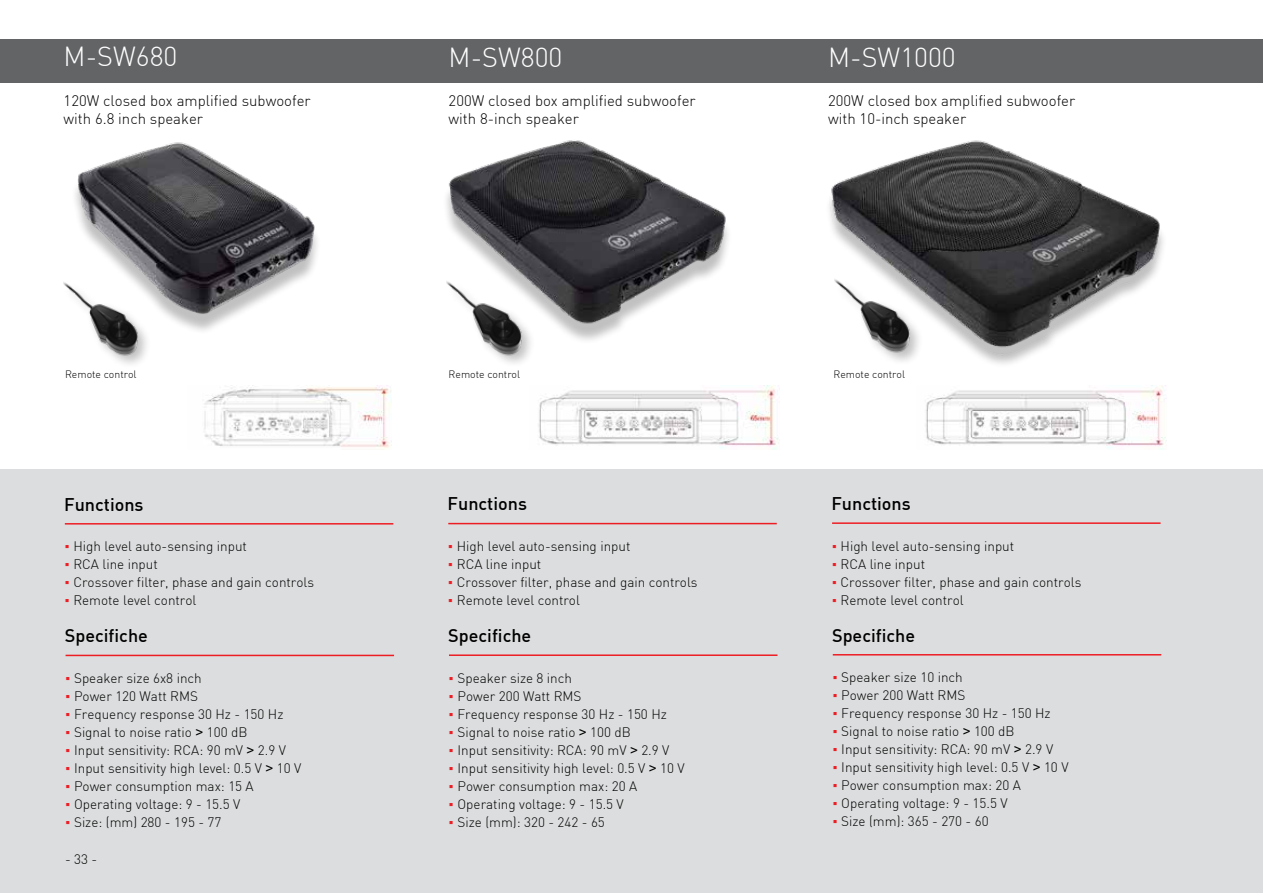
<style>
.page{position:relative;width:1263px;height:893px;background:#fff}
.page>*{position:absolute;margin:0;border:0;box-sizing:border-box;transform-origin:0 0}
.t1{font:300 27px "DIN";color:#fff}
.t2{font:500 18px "DIN";color:#000}
.t3{font:300 15px/18px "DIN";color:#000}
.t4{font:300 13.5px "DIN";color:#000}
.t5{font:300 10.5px "DIN";color:#000}
.s1{font-family:"Arial";font-weight:400;color:#ed1d24}
.s2{font-family:"Arial";font-weight:400}
</style>
<div class="page">
<div style="left:0;top:39px;width:1263px;height:43px;background:#636466"></div>
<div style="left:0;top:470px;width:1263px;height:423px;background:#dcddde"></div>
<hr style="left:65px;top:523px;width:328px;height:2px;background:#ed1d24">
<img style="left:446px;top:140px;width:282px;height:200px">
<img style="left:829px;top:140px;width:334px;height:217px">
<hr style="left:448px;top:523px;width:329px;height:1px;background:#ed1d24">
<hr style="left:832px;top:522px;width:328px;height:2px;background:#ed1d24">
<hr style="left:66px;top:655px;width:328px;height:1px;background:#ed1d24">
<hr style="left:449px;top:654px;width:328px;height:2px;background:#ed1d24">
<hr style="left:833px;top:654px;width:328px;height:1px;background:#ed1d24">
<img style="left:204px;top:386px;width:188px;height:64px">
<img style="left:538px;top:386px;width:240px;height:64px">
<img style="left:925px;top:386px;width:242px;height:64px">
<div style="left:71px;top:150px;width:251px;height:185px;background:#000;opacity:.25"></div>
<img style="left:71px;top:142px;width:251px;height:182px">
<img style="left:63px;top:276px;width:107px;height:88px">
<div style="left:446px;top:280px;width:90px;height:89px;background:#fff"></div>
<img style="left:447px;top:276px;width:106px;height:87px">
<div style="left:834px;top:278px;width:89px;height:89px;background:#fff"></div>
<img style="left:835px;top:273px;width:106px;height:88px">
<h1 class="t1" style="left:64px;top:40px;width:115px">M-SW680</h1>
<p class="t3" style="left:64px;top:91px;width:249px">120W closed box amplified subwoofer with 6.8 inch speaker</p>
<h1 class="t1" style="left:449px;top:40px;width:115px">M-SW800</h1>
<p class="t3" style="left:449px;top:92px;width:249px">200W closed box amplified subwoofer with 8-inch speaker</p>
<h1 class="t1" style="left:828px;top:40px;width:129px">M-SW1000</h1>
<p class="t3" style="left:828px;top:92px;width:249px">200W closed box amplified subwoofer with 10-inch speaker</p>
<p class="t5" style="left:65px;top:368px;width:73px">Remote control</p>
<p class="t5" style="left:449px;top:368px;width:73px">Remote control</p>
<p class="t5" style="left:833px;top:368px;width:73px">Remote control</p>
<h2 class="t2" style="left:64px;top:493px;width:81px">Functions</h2>
<h2 class="t2" style="left:448px;top:492px;width:81px">Functions</h2>
<h2 class="t2" style="left:831px;top:492px;width:81px">Functions</h2>
<p class="t4" style="left:65px;top:538px;width:184px"><span class="s1">▪</span> High level auto-sensing input</p>
<p class="t4" style="left:65px;top:556px;width:94px"><span class="s1">▪</span> RCA line input</p>
<p class="t4" style="left:65px;top:574px;width:251px"><span class="s1">▪</span> Crossover filter, phase and gain controls</p>
<p class="t4" style="left:65px;top:592px;width:133px"><span class="s1">▪</span> Remote level control</p>
<p class="t4" style="left:448px;top:538px;width:184px"><span class="s1">▪</span> High level auto-sensing input</p>
<p class="t4" style="left:448px;top:556px;width:94px"><span class="s1">▪</span> RCA line input</p>
<p class="t4" style="left:448px;top:574px;width:251px"><span class="s1">▪</span> Crossover filter, phase and gain controls</p>
<p class="t4" style="left:448px;top:592px;width:133px"><span class="s1">▪</span> Remote level control</p>
<p class="t4" style="left:832px;top:537px;width:184px"><span class="s1">▪</span> High level auto-sensing input</p>
<p class="t4" style="left:832px;top:555px;width:94px"><span class="s1">▪</span> RCA line input</p>
<p class="t4" style="left:832px;top:573px;width:251px"><span class="s1">▪</span> Crossover filter, phase and gain controls</p>
<p class="t4" style="left:832px;top:591px;width:133px"><span class="s1">▪</span> Remote level control</p>
<h2 class="t2" style="left:65px;top:624px;width:85px">Specifiche</h2>
<h2 class="t2" style="left:448px;top:624px;width:85px">Specifiche</h2>
<h2 class="t2" style="left:832px;top:624px;width:85px">Specifiche</h2>
<p class="t4" style="left:66px;top:670px;width:138px"><span class="s1">▪</span> Speaker size 6x8 inch</p>
<p class="t4" style="left:66px;top:688px;width:134px"><span class="s1">▪</span> Power 120 Watt RMS</p>
<p class="t4" style="left:66px;top:706px;width:219px"><span class="s1">▪</span> Frequency response 30 Hz - 150 Hz</p>
<p class="t4" style="left:66px;top:724px;width:183px"><span class="s1">▪</span> Signal to noise ratio <span class="s2">&gt;</span> 100 dB</p>
<p class="t4" style="left:66px;top:742px;width:222px"><span class="s1">▪</span> Input sensitivity: RCA: 90 mV <span class="s2">&gt;</span> 2.9 V</p>
<p class="t4" style="left:66px;top:760px;width:237px"><span class="s1">▪</span> Input sensitivity high level: 0.5 V <span class="s2">&gt;</span> 10 V</p>
<p class="t4" style="left:66px;top:778px;width:190px"><span class="s1">▪</span> Power consumption max: 15 A</p>
<p class="t4" style="left:66px;top:796px;width:176px"><span class="s1">▪</span> Operating voltage: 9 - 15.5 V</p>
<p class="t4" style="left:66px;top:814px;width:157px"><span class="s1">▪</span> Size: (mm) 280 - 195 - 77</p>
<p class="t4" style="left:449px;top:669px;width:125px"><span class="s1">▪</span> Speaker size 8 inch</p>
<p class="t4" style="left:449px;top:687px;width:134px"><span class="s1">▪</span> Power 200 Watt RMS</p>
<p class="t4" style="left:449px;top:705px;width:219px"><span class="s1">▪</span> Frequency response 30 Hz - 150 Hz</p>
<p class="t4" style="left:449px;top:723px;width:183px"><span class="s1">▪</span> Signal to noise ratio <span class="s2">&gt;</span> 100 dB</p>
<p class="t4" style="left:449px;top:741px;width:222px"><span class="s1">▪</span> Input sensitivity: RCA: 90 mV <span class="s2">&gt;</span> 2.9 V</p>
<p class="t4" style="left:449px;top:759px;width:237px"><span class="s1">▪</span> Input sensitivity high level: 0.5 V <span class="s2">&gt;</span> 10 V</p>
<p class="t4" style="left:449px;top:777px;width:190px"><span class="s1">▪</span> Power consumption max: 20 A</p>
<p class="t4" style="left:449px;top:795px;width:176px"><span class="s1">▪</span> Operating voltage: 9 - 15.5 V</p>
<p class="t4" style="left:449px;top:813px;width:157px"><span class="s1">▪</span> Size (mm): 320 - 242 - 65</p>
<p class="t4" style="left:833px;top:669px;width:131px"><span class="s1">▪</span> Speaker size 10 inch</p>
<p class="t4" style="left:833px;top:687px;width:134px"><span class="s1">▪</span> Power 200 Watt RMS</p>
<p class="t4" style="left:833px;top:705px;width:219px"><span class="s1">▪</span> Frequency response 30 Hz - 150 Hz</p>
<p class="t4" style="left:833px;top:723px;width:183px"><span class="s1">▪</span> Signal to noise ratio <span class="s2">&gt;</span> 100 dB</p>
<p class="t4" style="left:833px;top:741px;width:222px"><span class="s1">▪</span> Input sensitivity: RCA: 90 mV <span class="s2">&gt;</span> 2.9 V</p>
<p class="t4" style="left:833px;top:759px;width:237px"><span class="s1">▪</span> Input sensitivity high level: 0.5 V <span class="s2">&gt;</span> 10 V</p>
<p class="t4" style="left:833px;top:777px;width:190px"><span class="s1">▪</span> Power consumption max: 20 A</p>
<p class="t4" style="left:833px;top:795px;width:176px"><span class="s1">▪</span> Operating voltage: 9 - 15.5 V</p>
<p class="t4" style="left:833px;top:813px;width:157px"><span class="s1">▪</span> Size (mm): 365 - 270 - 60</p>
<p class="t4" style="left:65px;top:851px;width:34px">- 33 -</p>
</div>
